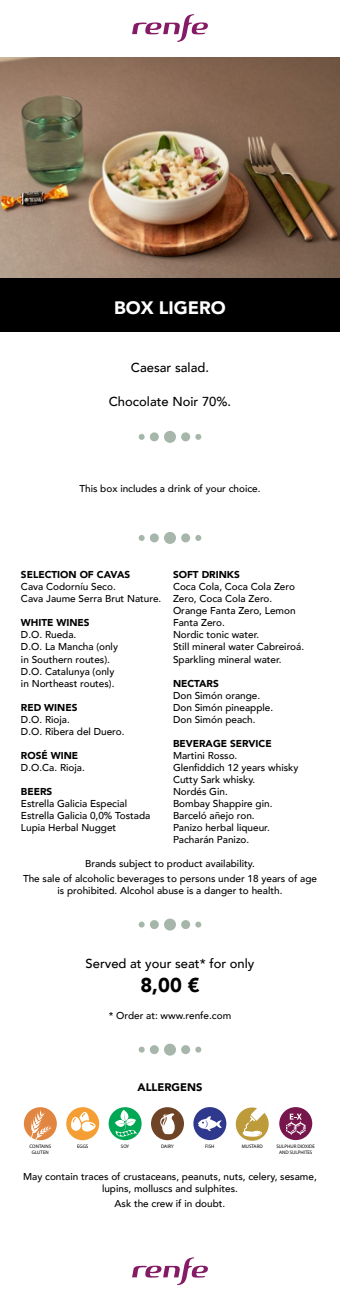
<style>
.page{position:relative;width:340px;height:1316px;background:#fff}
.page>*{position:absolute;margin:0;border:0;box-sizing:border-box;transform-origin:0 0}
.t1{font:900 20px "Avenir";color:#000}
.t2{font:900 18px "Avenir";color:#fff}
.t3{font:500 13px "Avenir";color:#000}
.t4{font:900 11px "Avenir";color:#000}
.t5{font:500 10px/12px "Avenir";color:#000}
.t6{font:900 10px "Avenir";color:#000}
.t7{font:5px/6px "Myriad Pro";color:#000;text-align:center}
</style>
<div class="page">
<img style="left:0;top:57px;width:340px;height:222px">
<div style="left:164px;top:431px;width:12px;height:12px;background:#a7b6aa;border-radius:50%"></div>
<div style="left:150px;top:432px;width:9px;height:9px;background:#a7b6aa;border-radius:50%"></div>
<div style="left:181px;top:432px;width:9px;height:9px;background:#a7b6aa;border-radius:50%"></div>
<svg style="left:139px;top:434px;width:6px;height:6px"></svg>
<svg style="left:195px;top:434px;width:6px;height:6px"></svg>
<div style="left:164px;top:532px;width:12px;height:12px;background:#a7b6aa;border-radius:50%"></div>
<div style="left:150px;top:533px;width:9px;height:9px;background:#a7b6aa;border-radius:50%"></div>
<div style="left:181px;top:533px;width:9px;height:9px;background:#a7b6aa;border-radius:50%"></div>
<svg style="left:139px;top:535px;width:6px;height:6px"></svg>
<svg style="left:195px;top:535px;width:6px;height:6px"></svg>
<div style="left:164px;top:918px;width:12px;height:12px;background:#a7b6aa;border-radius:50%"></div>
<div style="left:150px;top:920px;width:9px;height:9px;background:#a7b6aa;border-radius:50%"></div>
<div style="left:181px;top:920px;width:9px;height:9px;background:#a7b6aa;border-radius:50%"></div>
<svg style="left:139px;top:921px;width:6px;height:6px"></svg>
<svg style="left:195px;top:921px;width:6px;height:6px"></svg>
<div style="left:164px;top:1043px;width:12px;height:12px;background:#a7b6aa;border-radius:50%"></div>
<div style="left:150px;top:1045px;width:9px;height:9px;background:#a7b6aa;border-radius:50%"></div>
<div style="left:181px;top:1045px;width:9px;height:9px;background:#a7b6aa;border-radius:50%"></div>
<svg style="left:139px;top:1046px;width:6px;height:6px"></svg>
<svg style="left:195px;top:1046px;width:6px;height:6px"></svg>
<div style="left:0;top:279px;width:340px;height:53px;background:#000"></div>
<svg style="left:132px;top:14px;width:76px;height:28px"></svg>
<svg style="left:132px;top:1257px;width:76px;height:27px"></svg>
<div style="left:24px;top:1107px;width:33px;height:33px;background:#e18640;border-radius:50%"></div>
<svg style="left:30px;top:1108px;width:22px;height:31px"></svg>
<div style="left:66px;top:1107px;width:33px;height:33px;background:#f59e33;border-radius:50%"></div>
<svg style="left:71px;top:1111px;width:25px;height:20px"></svg>
<div style="left:151px;top:1107px;width:33px;height:33px;background:#6f4326;border-radius:50%"></div>
<svg style="left:160px;top:1113px;width:15px;height:21px"></svg>
<svg style="left:109px;top:1107px;width:33px;height:33px"></svg>
<svg style="left:111px;top:1107px;width:26px;height:29px"></svg>
<svg style="left:235px;top:1107px;width:34px;height:34px"></svg>
<div style="left:193px;top:1106px;width:33px;height:33px;background:#2e398e;border-radius:50%"></div>
<svg style="left:198px;top:1116px;width:24px;height:15px"></svg>
<div style="left:279px;top:1106px;width:33px;height:33px;background:#77154d;border-radius:50%"></div>
<svg style="left:286px;top:1113px;width:20px;height:21px"></svg>
<h2 class="t2" style="left:114px;top:292px;width:113px">BOX LIGERO</h2>
<h3 class="t3" style="left:131px;top:356px;width:80px">Caesar salad.</h3>
<h3 class="t3" style="left:109px;top:390px;width:124px">Chocolate Noir 70%.</h3>
<p class="t5" style="left:79px;top:482px;width:183px">This box includes a drink of your choice.</p>
<p class="t6" style="left:21px;top:566px;width:111px">SELECTION OF CAVAS</p>
<p class="t5" style="left:21px;top:580px;width:142px">Cava Codorníu Seco.<br>Cava Jaume Serra Brut Nature.</p>
<p class="t6" style="left:21px;top:614px;width:70px">WHITE WINES</p>
<p class="t5" style="left:21px;top:628px;width:99px">D.O. Rueda.<br>D.O. La Mancha (only in Southern routes).<br>D.O. Catalunya (only in Northeast routes).</p>
<p class="t6" style="left:21px;top:698px;width:58px">RED WINES</p>
<p class="t5" style="left:21px;top:712px;width:105px">D.O. Rioja.<br>D.O. Ribera del Duero.</p>
<p class="t6" style="left:21px;top:746px;width:59px">ROSÉ WINE</p>
<p class="t5" style="left:21px;top:760px;width:65px">D.O.Ca. Rioja.</p>
<p class="t6" style="left:21px;top:782px;width:33px">BEERS</p>
<p class="t5" style="left:21px;top:796px;width:131px">Estrella Galicia Especial<br>Estrella Galicia 0,0% Tostada<br>Lupia Herbal Nugget</p>
<p class="t6" style="left:173px;top:566px;width:68px">SOFT DRINKS</p>
<p class="t5" style="left:173px;top:580px;width:133px">Coca Cola, Coca Cola Zero<br>Zero, Coca Cola Zero.<br>Orange Fanta Zero, Lemon<br>Fanta Zero.<br>Nordic tonic water.<br>Still mineral water Cabreiroá.<br>Sparkling mineral water.</p>
<p class="t6" style="left:173px;top:674px;width:47px">NECTARS</p>
<p class="t5" style="left:173px;top:688px;width:102px">Don Simón orange.<br>Don Simón pineapple.<br>Don Simón peach.</p>
<p class="t6" style="left:173px;top:734px;width:100px">BEVERAGE SERVICE</p>
<p class="t5" style="left:173px;top:748px;width:127px">Martini Rosso.<br>Glenfiddich 12 years whisky<br>Cutty Sark whisky.<br>Nordés Gin.<br>Bombay Shappire gin.<br>Barceló añejo ron.<br>Panizo herbal liqueur.<br>Pacharán Panizo.</p>
<p class="t5" style="left:23px;top:855px;width:296px;line-height:15px;text-align:center">Brands subject to product availability.<br>The sale of alcoholic beverages to persons under 18 years of age</p>
<p class="t5" style="left:58px;top:884px;width:226px">is prohibited. Alcohol abuse is a danger to health.</p>
<h3 class="t3" style="left:86px;top:952px;width:170px">Served at your seat* for only</h3>
<h1 class="t1" style="left:140px;top:967px;width:61px">8,00 €</h1>
<p class="t5" style="left:109px;top:1009px;width:124px">* Order at: www.renfe.com</p>
<p class="t4" style="left:138px;top:1077px;width:66px">ALLERGENS</p>
<p class="t7" style="left:30px;top:1143px;width:23px">CONTAINS<br>GLUTEN</p>
<p class="t7" style="left:77px;top:1143px;width:13px">EGGS</p>
<p class="t7" style="left:121px;top:1143px;width:10px">SOY</p>
<p class="t7" style="left:161px;top:1143px;width:14px">DAIRY</p>
<p class="t7" style="left:205px;top:1143px;width:11px">FISH</p>
<p class="t7" style="left:242px;top:1143px;width:22px">MUSTARD</p>
<p class="t7" style="left:276px;top:1143px;width:40px">SULPHUR DIOXIDE<br>AND SULPHITES</p>
<p class="t5" style="left:23px;top:1170px;width:295px;text-align:center">May contain traces of crustaceans, peanuts, nuts, celery, sesame, lupins, molluscs and sulphites.</p>
<p class="t5" style="left:115px;top:1197px;width:112px">Ask the crew if in doubt.</p>
</div>
